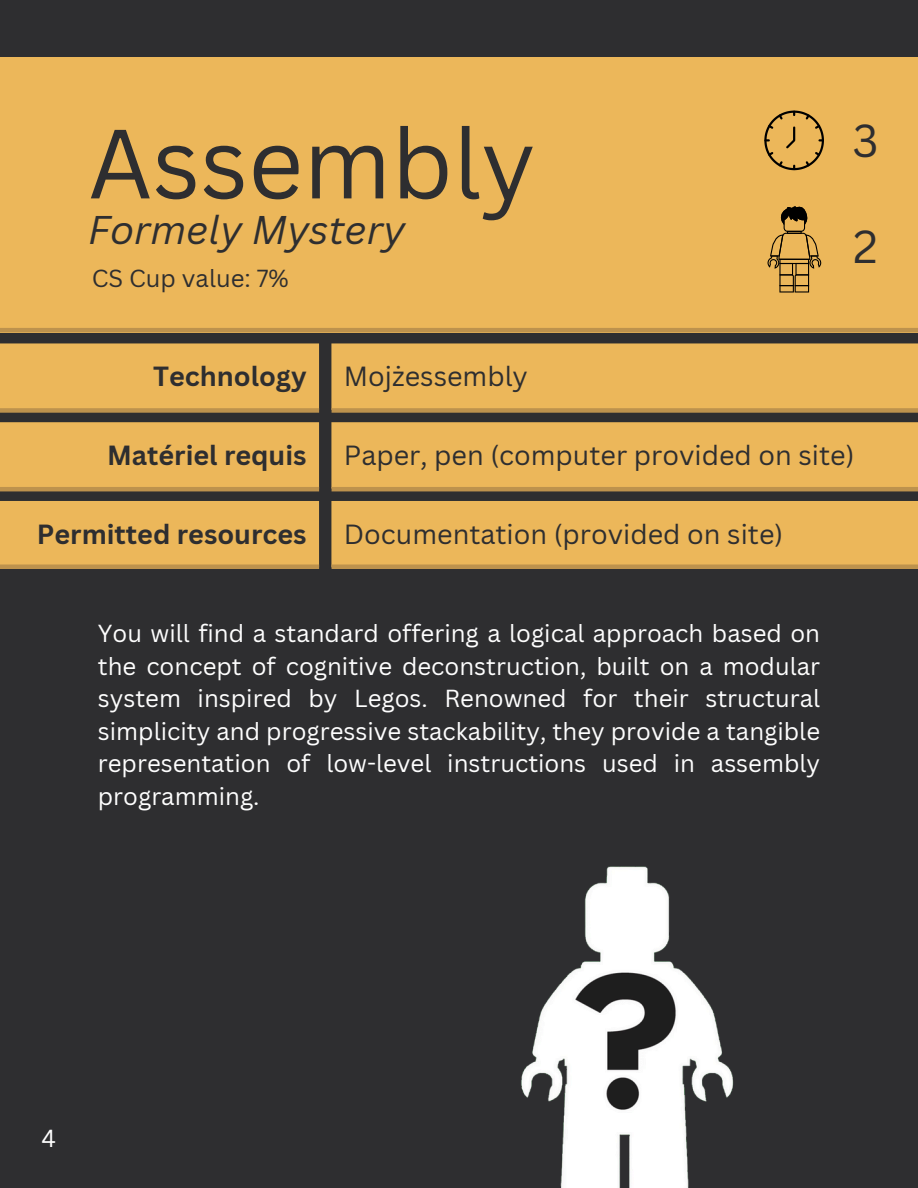
<style>
.page{position:relative;width:918px;height:1188px;background:#2e2e30}
.page>*{position:absolute;margin:0;border:0;box-sizing:border-box;transform-origin:0 0}
.t1{font:96px "Canva Sans";color:#2e2e30}
.t2{font:45px "Canva Sans";color:#2e2e30}
.t3{font:italic 39px "Canva Sans";color:#2e2e30}
.t4{font:27px "Canva Sans";color:#2e2e30}
.t5{font:700 27px "Canva Sans";color:#2e2e30}
.t6{font:24px/32.7px "Canva Sans";color:#fefefe;text-align:justify}
.t7{font:24px "Canva Sans";color:#2e2e30}
.t8{font:24px "Canva Sans";color:#fff}
</style>
<div class="page">
<div style="left:0;top:57px;width:918px;height:275px;background:#ecb75a"></div>
<svg style="left:0;top:343px;width:918px;height:224px;background:#d8a855"></svg>
<svg style="left:764px;top:111px;width:60px;height:59px"></svg>
<hr style="left:0;top:328px;width:918px;height:4px;background:#bd924d">
<hr style="left:0;top:487px;width:319px;height:4px;background:#bd924d">
<hr style="left:0;top:565px;width:319px;height:4px;background:#bd924d">
<div style="left:0;top:408px;width:319px;height:5px;background:#bd924d"></div>
<hr style="left:332px;top:487px;width:586px;height:4px;background:#bd924d">
<hr style="left:332px;top:565px;width:586px;height:4px;background:#bd924d">
<div style="left:332px;top:408px;width:586px;height:5px;background:#bd924d"></div>
<svg style="left:768px;top:206px;width:53px;height:87px"></svg>
<img style="left:521px;top:866px;width:213px;height:322px">
<p class="t1" style="left:88px;top:96px;width:449px">Assembly</p>
<p class="t3" style="left:88px;top:202px;width:319px">Formely Mystery</p>
<p class="t7" style="left:92px;top:261px;width:198px">CS Cup value: 7%</p>
<h1 class="t5" style="left:153px;top:357px;width:155px">Technology</h1>
<p class="t4" style="left:344px;top:357px;width:186px">Mojżessembly</p>
<p class="t2" style="left:852px;top:109px;width:28px">3</p>
<p class="t2" style="left:853px;top:215px;width:26px">2</p>
<p class="t5" style="left:107px;top:436px;width:201px">Matériel requis</p>
<p class="t4" style="left:344px;top:436px;width:512px">Paper, pen (computer provided on site)</p>
<h2 class="t5" style="left:37px;top:515px;width:271px">Permitted resources</h2>
<p class="t4" style="left:344px;top:515px;width:441px">Documentation (provided on site)</p>
<p class="t6" style="left:98px;top:616px;width:724px">You will find a standard offering a logical approach based on the concept of cognitive deconstruction, built on a modular system inspired by Legos. Renowned for their structural simplicity and progressive stackability, they provide a tangible representation of low-level instructions used in assembly programming.</p>
<p class="t8" style="left:42px;top:1121px;width:16px">4</p>
</div>
